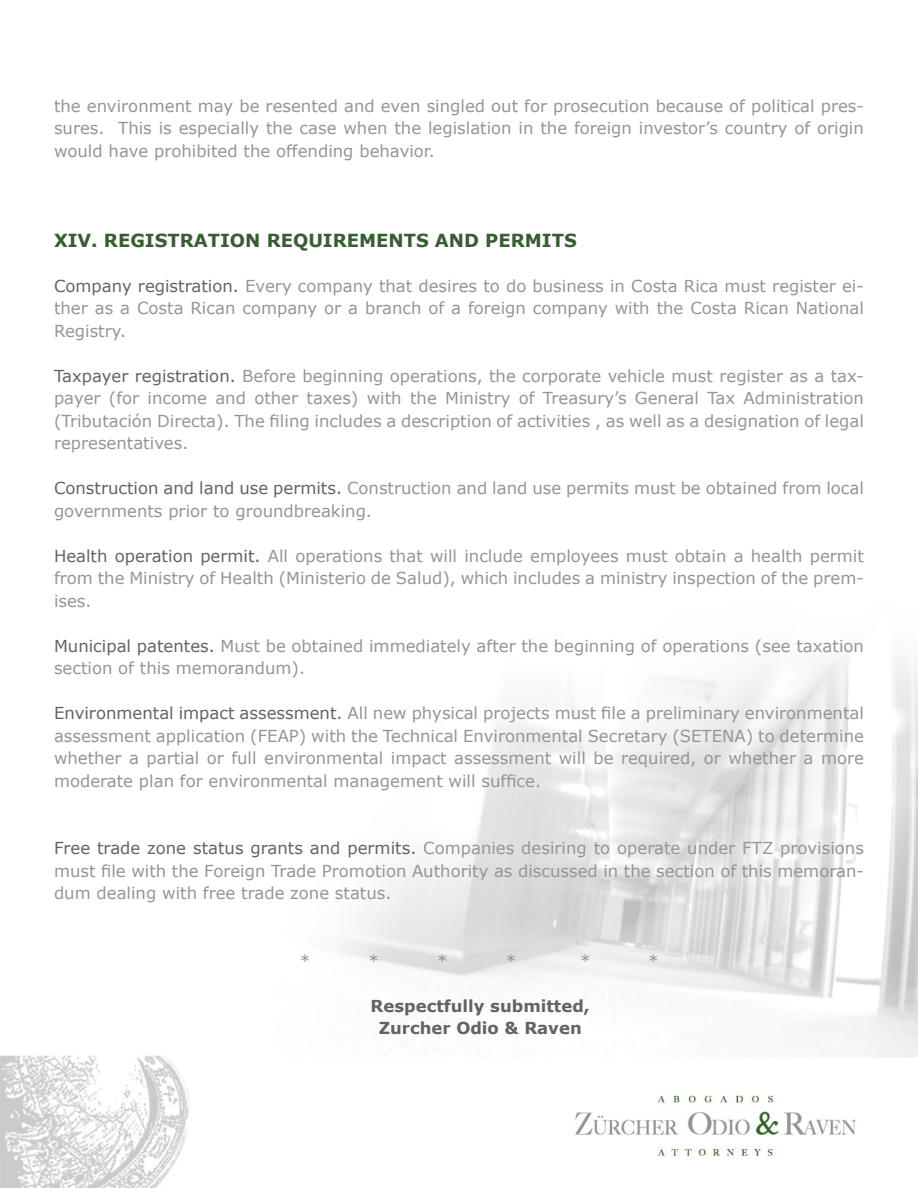
<style>
.page{position:relative;width:918px;height:1188px;background:#fff}
.page>*{position:absolute;margin:0;border:0;box-sizing:border-box;transform-origin:0 0}
.t1{font:700 18px "Verdana";color:#365f30}
.t2{font:16.5px/22.5px "Verdana";color:#939598;text-align:justify}
.t3{font:700 16.5px/22.5px "Verdana";color:#636366;text-align:center}
.s1{color:#636366}
</style>
<div class="page">
<img style="left:0;top:657px;width:918px;height:531px">
<p class="t2" style="left:54px;top:94px;width:811px">the environment may be resented and even singled out for prosecution because of political pres&shy;sures. This is especially the case when the legislation in the foreign investor’s country of origin would have prohibited the offending behavior.</p>
<p class="t1" style="left:54px;top:229px;width:524px">XIV. REGISTRATION REQUIREMENTS AND PERMITS</p>
<p class="t2" style="left:54px;top:274px;width:811px"><span class="s1">Company registration.</span> Every company that desires to do business in Costa Rica must register ei&shy;ther as a Costa Rican company or a branch of a foreign company with the Costa Rican National Registry.</p>
<p class="t2" style="left:54px;top:364px;width:812px"><span class="s1">Taxpayer registration.</span> Before beginning operations, the corporate vehicle must register as a tax&shy;payer (for income and other taxes) with the Ministry of Treasury’s General Tax Administration (Tributación Directa). The filing includes a description of activities , as well as a designation of legal representatives.</p>
<p class="t2" style="left:54px;top:476px;width:812px"><span class="s1">Construction and land use permits.</span> Construction and land use permits must be obtained from local governments prior to groundbreaking.</p>
<p class="t2" style="left:54px;top:544px;width:811px"><span class="s1">Health operation permit.</span> All operations that will include employees must obtain a health permit from the Ministry of Health (Ministerio de Salud), which includes a ministry inspection of the prem&shy;ises.</p>
<p class="t2" style="left:54px;top:634px;width:812px"><span class="s1">Municipal patentes.</span> Must be obtained immediately after the beginning of operations (see taxation section of this memorandum).</p>
<p class="t2" style="left:54px;top:701px;width:812px"><span class="s1">Environmental impact assessment.</span> All new physical projects must file a preliminary environmental assessment application (FEAP) with the Technical Environmental Secretary (SETENA) to determine whether a partial or full environmental impact assessment will be required, or whether a more moderate plan for environmental management will suffice.</p>
<p class="t2" style="left:54px;top:836px;width:811px"><span class="s1">Free trade zone status grants and permits.</span> Companies desiring to operate under FTZ provisions must file with the Foreign Trade Promotion Authority as discussed in the section of this memoran&shy;dum dealing with free trade zone status.</p>
<p class="t2" style="left:300px;top:949px;width:12px">*</p>
<p class="t2" style="left:369px;top:949px;width:12px">*</p>
<p class="t2" style="left:437px;top:949px;width:12px">*</p>
<p class="t2" style="left:506px;top:949px;width:12px">*</p>
<p class="t2" style="left:580px;top:949px;width:12px">*</p>
<p class="t2" style="left:648px;top:949px;width:12px">*</p>
<p class="t3" style="left:371px;top:994px;width:221px">Respectfully submitted,<br>Zurcher Odio &amp; Raven</p>
</div>
